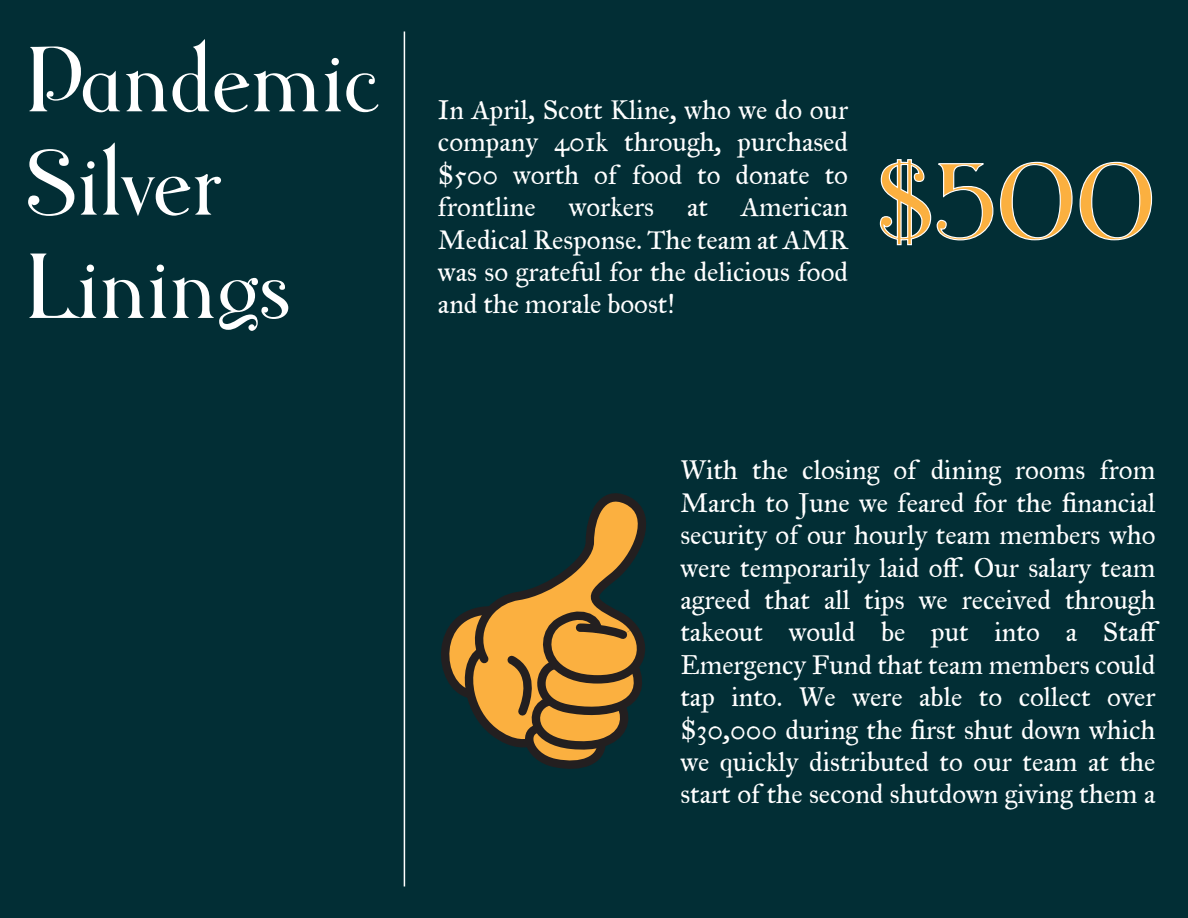
<style>
.page{position:relative;width:1188px;height:918px;background:#022e35}
.page>*{position:absolute;margin:0;border:0;box-sizing:border-box;transform-origin:0 0}
.t1{font:110.85px "Rene Louis";color:#fbb040}
.t2{font:86.1px/103.4px "Rene Louis";color:#fff}
.t3{font:27px/32.4px "IM FELL Great Primer Roman";color:#fff;text-align:justify}
</style>
<div class="page">
<svg style="left:879px;top:159px;width:194px;height:87px"></svg>
<svg style="left:1079px;top:161px;width:74px;height:80px"></svg>
<hr style="left:404px;top:32px;width:1px;height:854px;background:#fff">
<svg style="left:441px;top:493px;width:205px;height:276px"></svg>
<h2 class="t2" style="left:25px;top:24px;width:355px">Pandemic<br>Silver<br>Linings</h2>
<p class="t3" style="left:438px;top:94px;width:412px">In April, Scott Kline, who we do our company 401k through, purchased $500 worth of food to donate to frontline workers at American Medical Response. The team at AMR was so grateful for the delicious food and the morale boost!</p>
<h1 class="t1" style="left:876px;top:129px;width:281px">$500</h1>
<p class="t3" style="left:680px;top:454px;width:481px;text-align:left">With the closing of dining rooms from March to June we feared for the financial security of our hourly team members who were temporarily laid off. Our salary team agreed that all tips we received through takeout would be put into a Staff Emergency Fund that team members could tap into. We were able to collect over $30,000 during the first shut down which we quickly distributed to our team at the start of the second shutdown giving them a</p>
</div>
